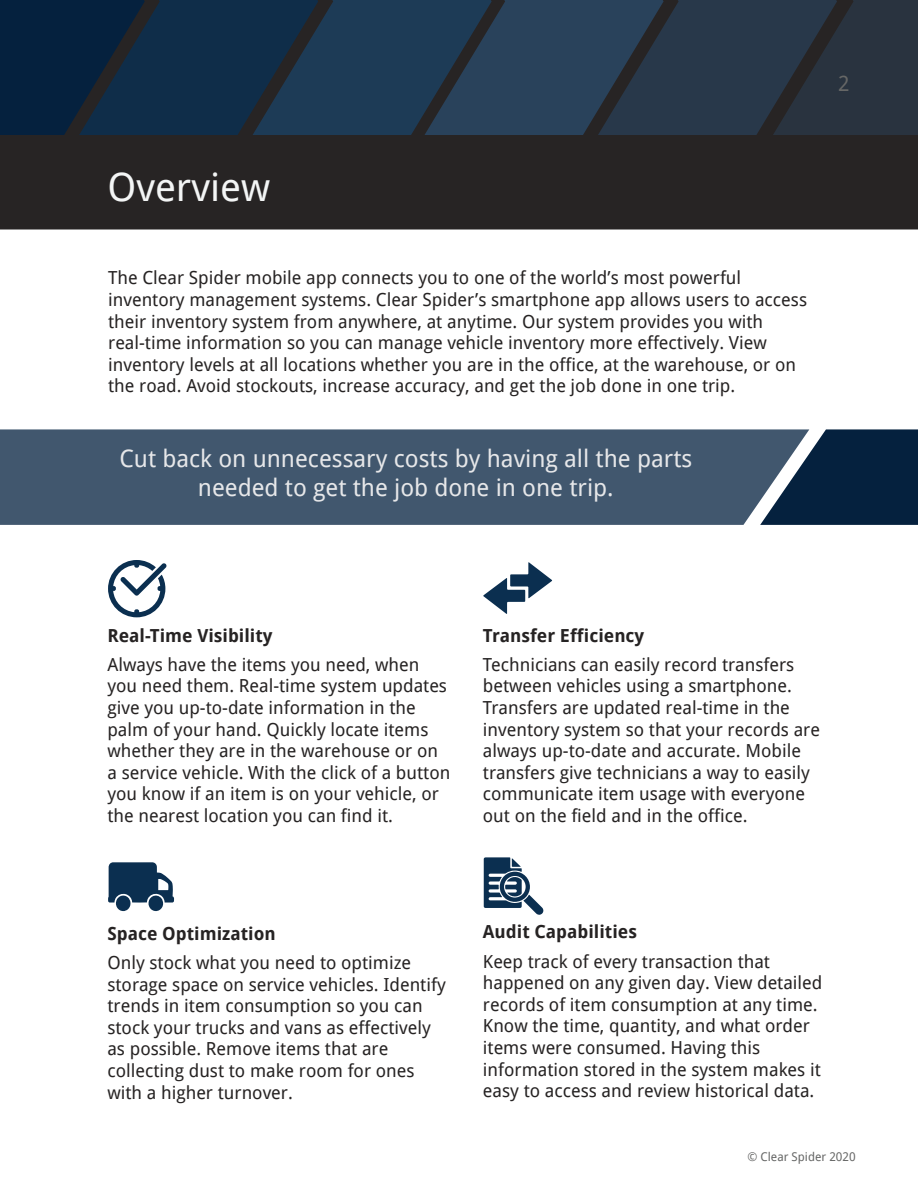
<style>
.page{position:relative;width:918px;height:1188px;background:#fff}
.page>*{position:absolute;margin:0;border:0;box-sizing:border-box;transform-origin:0 0}
.t1{font:39px "Droid Sans";color:#f3f5f5}
.t2{font:24px/28.8px "Droid Sans";color:#e6e7e9;text-align:center}
.t3{font:21px "Droid Sans";color:#666766}
.t4{font:18px/21.6px "Droid Sans";color:#262323}
.t5{font:700 18px "Droid Sans";color:#262323}
.t6{font:12px "Droid Sans";color:#666766}
</style>
<div class="page">
<div style="left:0;top:429px;width:760px;height:96px;background:#41576e"></div>
<div style="left:0;top:135px;width:918px;height:95px;background:#272424"></div>
<svg style="left:0;top:0;width:918px;height:135px;background:#1d3349"></svg>
<svg style="left:760px;top:429px;width:158px;height:96px;background:#243c56"></svg>
<svg style="left:108px;top:560px;width:59px;height:57px"></svg>
<svg style="left:483px;top:562px;width:69px;height:52px"></svg>
<svg style="left:108px;top:862px;width:66px;height:50px"></svg>
<svg style="left:484px;top:857px;width:59px;height:58px"></svg>
<h1 class="t1" style="left:108px;top:160px;width:164px">Overview</h1>
<p class="t4" style="left:108px;top:267px;width:700px">The Clear Spider mobile app connects you to one of the world’s most powerful inventory management systems. Clear Spider’s smartphone app allows users to access their inventory system from anywhere, at anytime. Our system provides you with real-time information so you can manage vehicle inventory more effectively. View inventory levels at all locations whether you are in the office, at the warehouse, or on the road. Avoid stockouts, increase accuracy, and get the job done in one trip.</p>
<h2 class="t2" style="left:119px;top:444px;width:574px">Cut back on unnecessary costs by having all the parts needed to get the job done in one trip.</h2>
<p class="t3" style="left:838px;top:69px;width:13px">2</p>
<p class="t5" style="left:107px;top:623px;width:167px">Real-Time Visibility</p>
<p class="t4" style="left:107px;top:653px;width:344px">Always have the items you need, when you need them. Real-time system updates give you up-to-date information in the palm of your hand. Quickly locate items whether they are in the warehouse or on a service vehicle. With the click of a button you know if an item is on your vehicle, or the nearest location you can find it.</p>
<p class="t5" style="left:483px;top:623px;width:163px">Transfer Efficiency</p>
<p class="t4" style="left:483px;top:653px;width:339px">Technicians can easily record transfers between vehicles using a smartphone.<br>Transfers are updated real-time in the inventory system so that your records are always up-to-date and accurate. Mobile transfers give technicians a way to easily communicate item usage with everyone out on the field and in the office.</p>
<p class="t5" style="left:107px;top:921px;width:170px">Space Optimization</p>
<p class="t4" style="left:107px;top:951px;width:340px">Only stock what you need to optimize storage space on service vehicles. Identify trends in item consumption so you can stock your trucks and vans as effectively as possible. Remove items that are collecting dust to make room for ones with a higher turnover.</p>
<p class="t5" style="left:483px;top:919px;width:156px">Audit Capabilities</p>
<p class="t4" style="left:483px;top:950px;width:341px">Keep track of every transaction that happened on any given day. View detailed records of item consumption at any time.<br>Know the time, quantity, and what order items were consumed. Having this information stored in the system makes it easy to access and review historical data.</p>
<p class="t6" style="left:747px;top:1148px;width:110px">© Clear Spider 2020</p>
</div>
